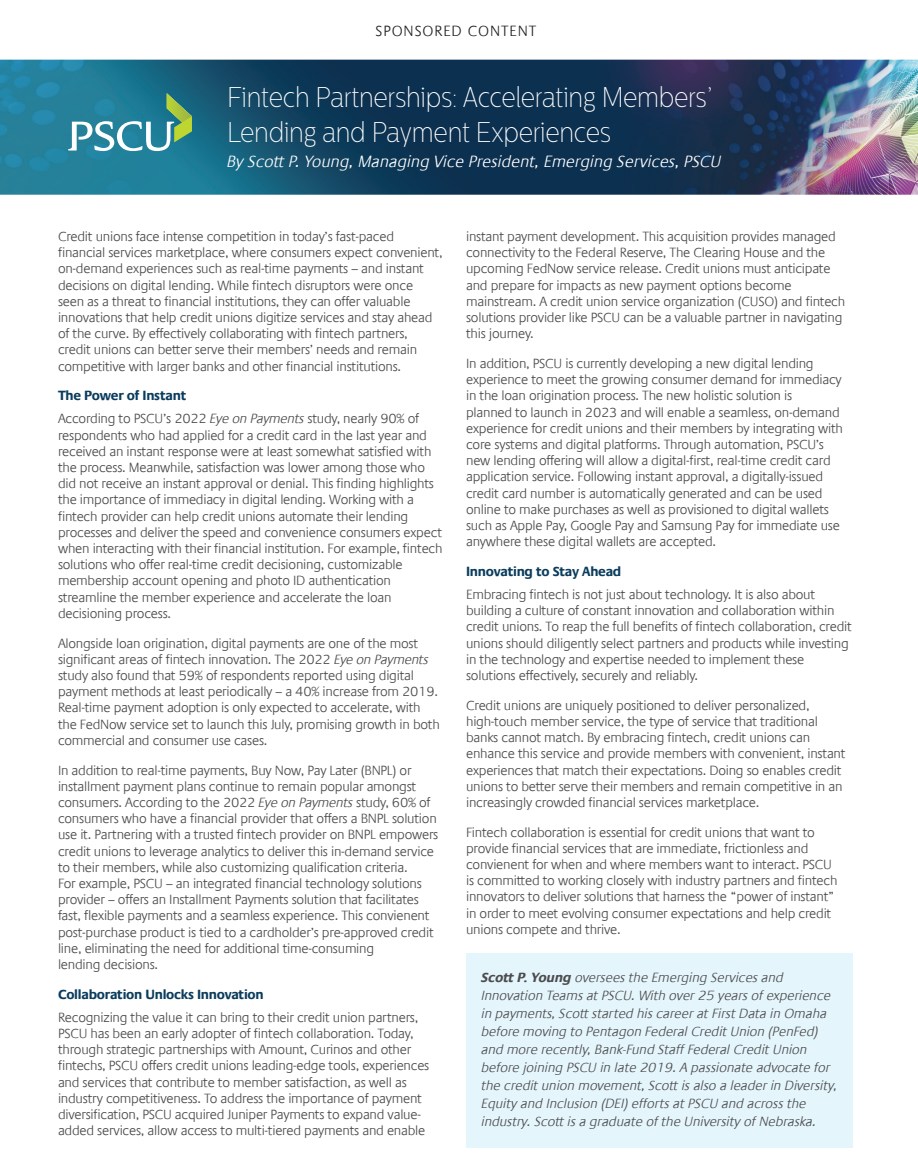
<style>
.page{position:relative;width:918px;height:1175px;background:#fff}
.page>*{position:absolute;margin:0;border:0;box-sizing:border-box;transform-origin:0 0}
.t1{font:100 28.5px/34.2px "Centrale Sans Cnd";letter-spacing:-.01em;color:#fff}
.t2{font:italic 300 16.5px "Praxis Com";color:#fff}
.t3{font:300 15px "Praxis Com";letter-spacing:.06em;color:#231f20}
.t4{font:300 13.5px/16.2px "Praxis Com";letter-spacing:-.02em;color:#4b4c4d}
.t5{font:italic 300 13.5px/18px "Praxis Com";letter-spacing:-.005em;color:#4b4c4d}
.t6{font:700 13.5px "Praxis Com";letter-spacing:-.02em;color:#0b3c5d}
.s1{font-weight:700;color:#0b3c5d}
.s2{font-style:italic}
.s3{font-weight:700}
</style>
<div class="page">
<img style="left:0;top:60px;width:918px;height:135px">
<svg style="left:68px;top:93px;width:124px;height:58px;background:#4b969e"></svg>
<div style="left:466px;top:953px;width:387px;height:194px;background:#e5f5fc"></div>
<p class="t3" style="left:376px;top:22px;width:162px">SPONSORED CONTENT</p>
<h1 class="t1" style="left:227px;top:80px;width:487px">Fintech Partnerships: Accelerating Members’<br>Lending and Payment Experiences</h1>
<p class="t2" style="left:227px;top:152px;width:496px">By Scott P. Young, Managing Vice President, Emerging Services, PSCU</p>
<p class="t4" style="left:58px;top:228px;width:386px">Credit unions face intense competition in today’s fast-paced financial services marketplace, where consumers expect convenient, on-demand experiences such as real-time payments – and instant decisions on digital lending. While fintech disruptors were once seen as a threat to financial institutions, they can offer valuable innovations that help credit unions digitize services and stay ahead of the curve. By effectively collaborating with fintech partners, credit unions can better serve their members’ needs and remain competitive with larger banks and other financial institutions.</p>
<p class="t4" style="left:58px;top:384px;width:363px;line-height:23px"><span class="s1">The Power of Instant<br></span>According to PSCU’s 2022 <span class="s2">Eye on Payments</span> study, nearly 90% of</p>
<p class="t4" style="left:58px;top:427px;width:386px">respondents who had applied for a credit card in the last year and received an instant response were at least somewhat satisfied with the process. Meanwhile, satisfaction was lower among those who did not receive an instant approval or denial. This finding highlights the importance of immediacy in digital lending. Working with a fintech provider can help credit unions automate their lending processes and deliver the speed and convenience consumers expect when interacting with their financial institution. For example, fintech solutions who offer real-time credit decisioning, customizable membership account opening and photo ID authentication streamline the member experience and accelerate the loan decisioning process.</p>
<p class="t4" style="left:58px;top:635px;width:383px">Alongside loan origination, digital payments are one of the most significant areas of fintech innovation. The 2022 <span class="s2">Eye on Payments </span>study also found that 59% of respondents reported using digital payment methods at least periodically – a 40% increase from 2019.<br>Real-time payment adoption is only expected to accelerate, with the FedNow service set to launch this July, promising growth in both commercial and consumer use cases.</p>
<p class="t4" style="left:58px;top:762px;width:382px">In addition to real-time payments, Buy Now, Pay Later (BNPL) or installment payment plans continue to remain popular amongst consumers. According to the 2022 <span class="s2">Eye on Payments</span> study, 60% of consumers who have a financial provider that offers a BNPL solution use it. Partnering with a trusted fintech provider on BNPL empowers credit unions to leverage analytics to deliver this in-demand service to their members, while also customizing qualification criteria.<br>For example, PSCU – an integrated financial technology solutions provider – offers an Installment Payments solution that facilitates fast, flexible payments and a seamless experience. This convienent post-purchase product is tied to a cardholder’s pre-approved credit line, eliminating the need for additional time-consuming<br>lending decisions.</p>
<p class="t6" style="left:58px;top:986px;width:207px">Collaboration Unlocks Innovation</p>
<p class="t4" style="left:58px;top:1009px;width:373px">Recognizing the value it can bring to their credit union partners, PSCU has been an early adopter of fintech collaboration. Today, through strategic partnerships with Amount, Curinos and other fintechs, PSCU offers credit unions leading-edge tools, experiences and services that contribute to member satisfaction, as well as industry competitiveness. To address the importance of payment diversification, PSCU acquired Juniper Payments to expand value&shy;added services, allow access to multi-tiered payments and enable</p>
<p class="t4" style="left:466px;top:228px;width:381px">instant payment development. This acquisition provides managed connectivity to the Federal Reserve, The Clearing House and the upcoming FedNow service release. Credit unions must anticipate and prepare for impacts as new payment options become mainstream. A credit union service organization (CUSO) and fintech solutions provider like PSCU can be a valuable partner in navigating this journey.</p>
<p class="t4" style="left:466px;top:355px;width:378px">In addition, PSCU is currently developing a new digital lending experience to meet the growing consumer demand for immediacy in the loan origination process. The new holistic solution is<br>planned to launch in 2023 and will enable a seamless, on-demand experience for credit unions and their members by integrating with core systems and digital platforms. Through automation, PSCU’s new lending offering will allow a digital-first, real-time credit card application service. Following instant approval, a digitally-issued credit card number is automatically generated and can be used online to make purchases as well as provisioned to digital wallets such as Apple Pay, Google Pay and Samsung Pay for immediate use anywhere these digital wallets are accepted.</p>
<p class="t6" style="left:466px;top:563px;width:157px">Innovating to Stay Ahead</p>
<p class="t4" style="left:466px;top:586px;width:387px">Embracing fintech is not just about technology. It is also about building a culture of constant innovation and collaboration within credit unions. To reap the full benefits of fintech collaboration, credit unions should diligently select partners and products while investing in the technology and expertise needed to implement these solutions effectively, securely and reliably.</p>
<p class="t4" style="left:466px;top:697px;width:381px">Credit unions are uniquely positioned to deliver personalized, high-touch member service, the type of service that traditional banks cannot match. By embracing fintech, credit unions can enhance this service and provide members with convenient, instant experiences that match their expectations. Doing so enables credit unions to better serve their members and remain competitive in an increasingly crowded financial services marketplace.</p>
<p class="t4" style="left:466px;top:824px;width:373px">Fintech collaboration is essential for credit unions that want to provide financial services that are immediate, frictionless and convienent for when and where members want to interact. PSCU is committed to working closely with industry partners and fintech innovators to deliver solutions that harness the “power of instant” in order to meet evolving consumer expectations and help credit unions compete and thrive.</p>
<p class="t5" style="left:482px;top:968px;width:357px"><span class="s3">Scott P. Young</span> oversees the Emerging Services and Innovation Teams at PSCU. With over 25 years of experience in payments, Scott started his career at First Data in Omaha before moving to Pentagon Federal Credit Union (PenFed) and more recently, Bank-Fund Staff Federal Credit Union before joining PSCU in late 2019. A passionate advocate for the credit union movement, Scott is also a leader in Diversity, Equity and Inclusion (DEI) efforts at PSCU and across the industry. Scott is a graduate of the University of Nebraska.</p>
</div>
